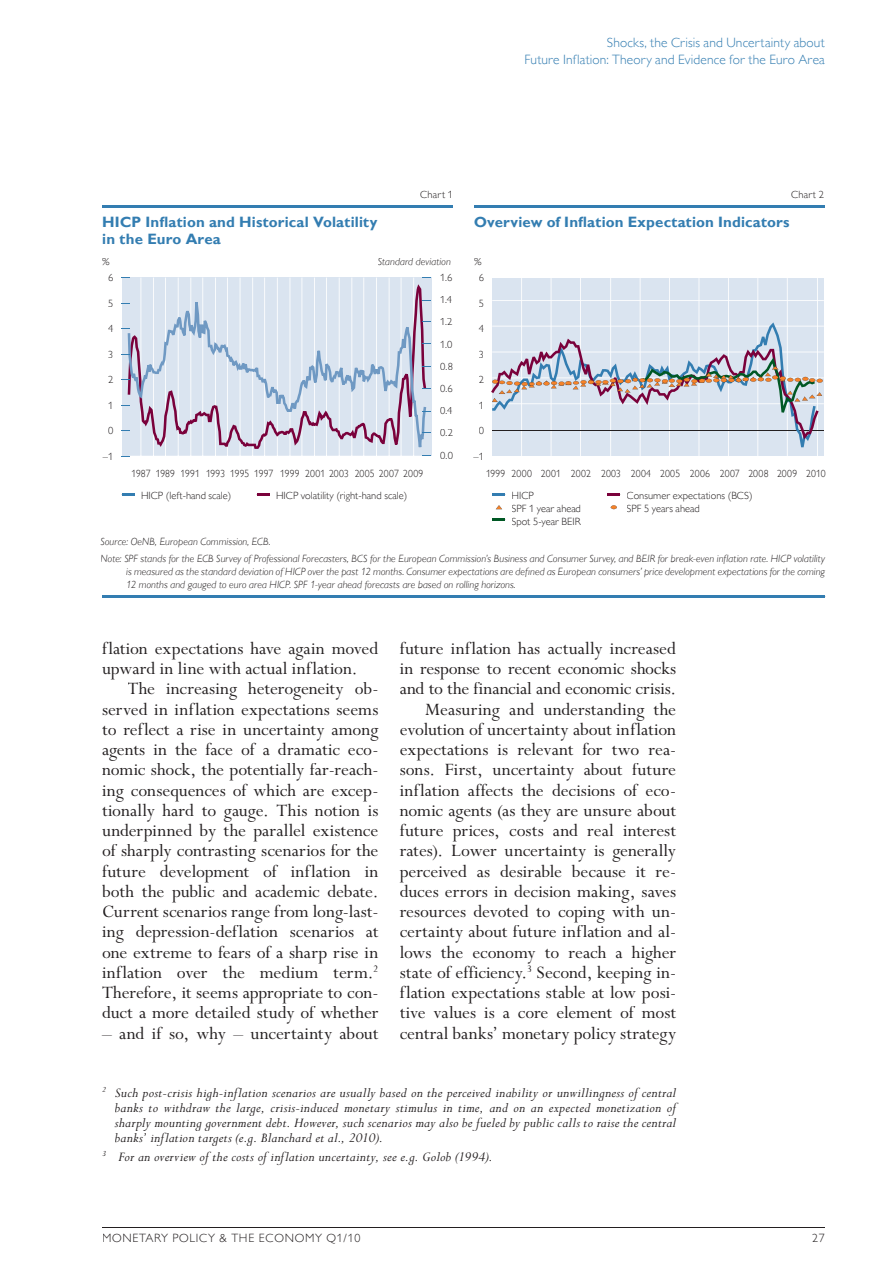
<style>
.page{position:relative;width:893px;height:1263px;background:#fff}
.page>*{position:absolute;margin:0;border:0;box-sizing:border-box;transform-origin:0 0}
.t1{font:19.5px/20.2px "Perpetua Std";color:#231f20}
.t2{font:italic 15px/15px "Perpetua Std";letter-spacing:.015em;color:#231f20;text-align:justify}
.t3{font:700 15px/17px "Gill Sans MT Pro";letter-spacing:.01em;color:#337db1}
.t4{font:300 13.5px/16.5px "Gill Sans MT Pro";letter-spacing:.01em;color:#337db1;text-align:right}
.t5{font:300 12px "Gill Sans MT Pro";letter-spacing:.06em;color:#231f20}
.t6{font:italic 300 10.5px/17px "Gill Sans MT Pro";letter-spacing:.01em;color:#231f20}
.t7{font:300 10.5px/22.2px "Gill Sans MT Pro";color:#231f20}
.t8{font:300 10.5px/21.9px "Gill Sans MT Pro";color:#231f20;scale:.93 1}
</style>
<div class="page">
<hr style="left:102px;top:1227px;width:723px;height:1px;background:#231f20">
<hr style="left:474px;top:205px;width:351px;height:3px;background:#337db1">
<hr style="left:102px;top:595px;width:723px;height:2px;background:#337db1">
<svg style="left:122px;top:493px;width:13px;height:3px"></svg>
<svg style="left:257px;top:493px;width:13px;height:3px"></svg>
<svg style="left:492px;top:493px;width:13px;height:3px"></svg>
<svg style="left:492px;top:519px;width:13px;height:2px"></svg>
<hr style="left:102px;top:205px;width:351px;height:3px;background:#337db1">
<div style="left:122px;top:278px;width:309px;height:178px;background:#dae4f0"></div>
<hr style="left:413px;top:278px;width:1px;height:178px;background:#fff">
<hr style="left:401px;top:278px;width:1px;height:178px;background:#fff">
<hr style="left:389px;top:278px;width:1px;height:178px;background:#fff">
<hr style="left:376px;top:278px;width:1px;height:178px;background:#fff">
<hr style="left:363px;top:278px;width:1px;height:178px;background:#fff">
<hr style="left:351px;top:278px;width:1px;height:178px;background:#fff">
<hr style="left:339px;top:278px;width:1px;height:178px;background:#fff">
<hr style="left:326px;top:278px;width:1px;height:178px;background:#fff">
<hr style="left:314px;top:278px;width:1px;height:178px;background:#fff">
<hr style="left:301px;top:278px;width:1px;height:178px;background:#fff">
<hr style="left:290px;top:278px;width:1px;height:178px;background:#fff">
<hr style="left:277px;top:278px;width:1px;height:178px;background:#fff">
<hr style="left:264px;top:278px;width:1px;height:178px;background:#fff">
<hr style="left:252px;top:278px;width:1px;height:178px;background:#fff">
<hr style="left:240px;top:278px;width:1px;height:178px;background:#fff">
<hr style="left:227px;top:278px;width:1px;height:178px;background:#fff">
<hr style="left:215px;top:278px;width:1px;height:178px;background:#fff">
<hr style="left:202px;top:278px;width:1px;height:178px;background:#fff">
<hr style="left:190px;top:278px;width:1px;height:178px;background:#fff">
<hr style="left:178px;top:278px;width:1px;height:178px;background:#fff">
<hr style="left:165px;top:278px;width:1px;height:178px;background:#fff">
<hr style="left:153px;top:278px;width:1px;height:178px;background:#fff">
<hr style="left:140px;top:278px;width:1px;height:178px;background:#fff">
<svg style="left:140px;top:284px;width:282px;height:165px"></svg>
<div style="left:492px;top:278px;width:332px;height:178px;background:#dae4f0"></div>
<hr style="left:492px;top:300px;width:332px;height:1px;background:#fff">
<hr style="left:492px;top:326px;width:332px;height:1px;background:#fff">
<hr style="left:492px;top:352px;width:332px;height:1px;background:#fff">
<hr style="left:492px;top:377px;width:332px;height:1px;background:#fff">
<hr style="left:492px;top:403px;width:332px;height:1px;background:#fff">
<hr style="left:817px;top:278px;width:1px;height:178px;background:#fff">
<hr style="left:787px;top:278px;width:1px;height:178px;background:#fff">
<hr style="left:757px;top:278px;width:1px;height:178px;background:#fff">
<hr style="left:728px;top:278px;width:1px;height:178px;background:#fff">
<hr style="left:698px;top:278px;width:1px;height:178px;background:#fff">
<hr style="left:669px;top:278px;width:1px;height:178px;background:#fff">
<hr style="left:640px;top:278px;width:1px;height:178px;background:#fff">
<hr style="left:610px;top:278px;width:1px;height:178px;background:#fff">
<hr style="left:580px;top:278px;width:1px;height:178px;background:#fff">
<hr style="left:551px;top:278px;width:1px;height:178px;background:#fff">
<hr style="left:521px;top:278px;width:1px;height:178px;background:#fff">
<hr style="left:492px;top:430px;width:332px;height:1px;background:#231f20">
<svg style="left:496px;top:505px;width:6px;height:4px"></svg>
<svg style="left:607px;top:493px;width:13px;height:3px"></svg>
<svg style="left:611px;top:505px;width:6px;height:4px"></svg>
<svg style="left:491px;top:322px;width:332px;height:125px"></svg>
<svg style="left:122px;top:300px;width:309px;height:147px"></svg>
<p class="t4" style="left:524px;top:34px;width:302px">Shocks, the Crisis and Uncertainty about<br>Future Inflation: Theory and Evidence for the Euro Area</p>
<p class="t7" style="left:420px;top:183px;width:34px">Chart 1</p>
<p class="t7" style="left:791px;top:183px;width:34px">Chart 2</p>
<p class="t3" style="left:102px;top:213px;width:277px">HICP Inflation and Historical Volatility in the Euro Area</p>
<p class="t3" style="left:474px;top:213px;width:317px">Overview of Inflation Expectation Indicators</p>
<p class="t6" style="left:102px;top:253px;width:9px">%</p>
<p class="t6" style="left:378px;top:253px;width:74px">Standard deviation</p>
<p class="t6" style="left:474px;top:253px;width:9px">%</p>
<p class="t7" style="left:108px;top:266px;width:7px">6</p>
<p class="t7" style="left:108px;top:292px;width:7px">5</p>
<p class="t7" style="left:108px;top:317px;width:7px">4</p>
<p class="t7" style="left:108px;top:343px;width:7px">3</p>
<p class="t7" style="left:108px;top:368px;width:7px">2</p>
<p class="t7" style="left:108px;top:394px;width:7px">1</p>
<p class="t7" style="left:108px;top:419px;width:7px">0</p>
<p class="t7" style="left:103px;top:445px;width:12px">–1</p>
<p class="t7" style="left:440px;top:266px;width:14px;text-align:justify">1.6<br>1.4<br>1.2<br>1.0<br>0.8<br>0.6<br>0.4<br>0.2<br>0.0</p>
<p class="t7" style="left:479px;top:266px;width:7px">6</p>
<p class="t7" style="left:479px;top:292px;width:7px">5</p>
<p class="t7" style="left:479px;top:317px;width:7px">4</p>
<p class="t7" style="left:479px;top:343px;width:7px">3</p>
<p class="t7" style="left:479px;top:368px;width:7px">2</p>
<p class="t7" style="left:479px;top:394px;width:7px">1</p>
<p class="t7" style="left:479px;top:419px;width:7px">0</p>
<p class="t7" style="left:474px;top:445px;width:12px">–1</p>
<p class="t8" style="left:131px;top:462px;width:315px">1987 1989 1991 1993 1995 1997 1999 2001 2003 2005 2007 2009</p>
<p class="t8" style="left:627px;top:462px;width:216px;text-indent:-141px">1999 2000 2001 2002 2003 2004 2005 2006 2007 2008 2009 2010<br>Consumer expectations (BCS)</p>
<p class="t7" style="left:627px;top:497px;width:75px">SPF 5 years ahead</p>
<p class="t6" style="left:101px;top:533px;width:726px">Source: OeNB, European Commission, ECB.<br>Note: SPF stands for the ECB Survey of Professional Forecasters, BCS for the European Commission’s Business and Consumer Survey, and BEIR for break-even inflation rate. HICP volatility</p>
<p class="t6" style="left:126px;top:565px;width:700px;line-height:12.8px">is measured as the standard deviation of HICP over the past 12 months. Consumer expectations are defined as European consumers’ price development expectations for the coming<br>12 months and gauged to euro area HICP. SPF 1-year ahead forecasts are based on rolling horizons.</p>
<p class="t7" style="left:141px;top:484px;width:92px">HICP (left-hand scale)</p>
<p class="t7" style="left:512px;top:489px;width:71px;line-height:12.8px">HICP<br>SPF 1 year ahead<br>Spot 5-year BEIR</p>
<p class="t7" style="left:276px;top:484px;width:133px">HICP volatility (right-hand scale)</p>
<p class="t1" style="left:102px;top:639px;width:278px">flation expectations have again moved upward in line with actual inflation.</p>
<p class="t1" style="left:102px;top:679px;width:278px;text-align:justify;text-indent:26px">The increasing heterogeneity ob&shy;served in inflation expectations seems to reflect a rise in uncertainty among agents in the face of a dramatic eco&shy;nomic shock, the potentially far-reach&shy;ing consequences of which are excep&shy;tionally hard to gauge. This notion is underpinned by the parallel existence of sharply contrasting scenarios for the future development of inflation in both the public and academic debate.<br>Current scenarios range from long-last&shy;ing depression-deflation scenarios at one extreme to fears of a sharp rise in inflation over the medium term.<sup>2<br></sup>Therefore, it seems appropriate to con&shy;duct a more detailed study of whether</p>
<p class="t1" style="left:102px;top:1024px;width:278px">– and if so, why – uncertainty about</p>
<p class="t1" style="left:400px;top:639px;width:278px;text-align:right">future inflation has actually increased in response to recent economic shocks and to the financial and economic crisis.<br>Measuring and understanding the evolution of uncertainty about inflation expectations is relevant for two rea&shy;sons. First, uncertainty about future inflation affects the decisions of eco&shy;nomic agents (as they are unsure about future prices, costs and real interest rates). Lower uncertainty is generally perceived as desirable because it re&shy;duces errors in decision making, saves resources devoted to coping with un&shy;certainty about future inflation and al&shy;lows the economy to reach a higher state of efficiency.<sup>3</sup> Second, keeping in&shy;flation expectations stable at low posi&shy;tive values is a core element of most central banks’ monetary policy strategy</p>
<p class="t2" style="left:115px;top:1085px;width:563px;text-indent:-13px"><sup>2</sup> Such post-crisis high-inflation scenarios are usually based on the perceived inability or unwillingness of central banks to withdraw the large, crisis-induced monetary stimulus in time, and on an expected monetization of sharply mounting government debt. However, such scenarios may also be fueled by public calls to raise the central banks’ inflation targets (e.g. Blanchard et al., 2010).</p>
<p class="t2" style="left:102px;top:1150px;width:392px"><sup>3</sup> For an overview of the costs of inflation uncertainty, see e.g. Golob (1994).</p>
<p class="t5" style="left:102px;top:1231px;width:260px">MONETARY POLICY &amp; THE ECONOMY Q1/10</p>
<p class="t5" style="left:812px;top:1231px;width:14px">27</p>
</div>
